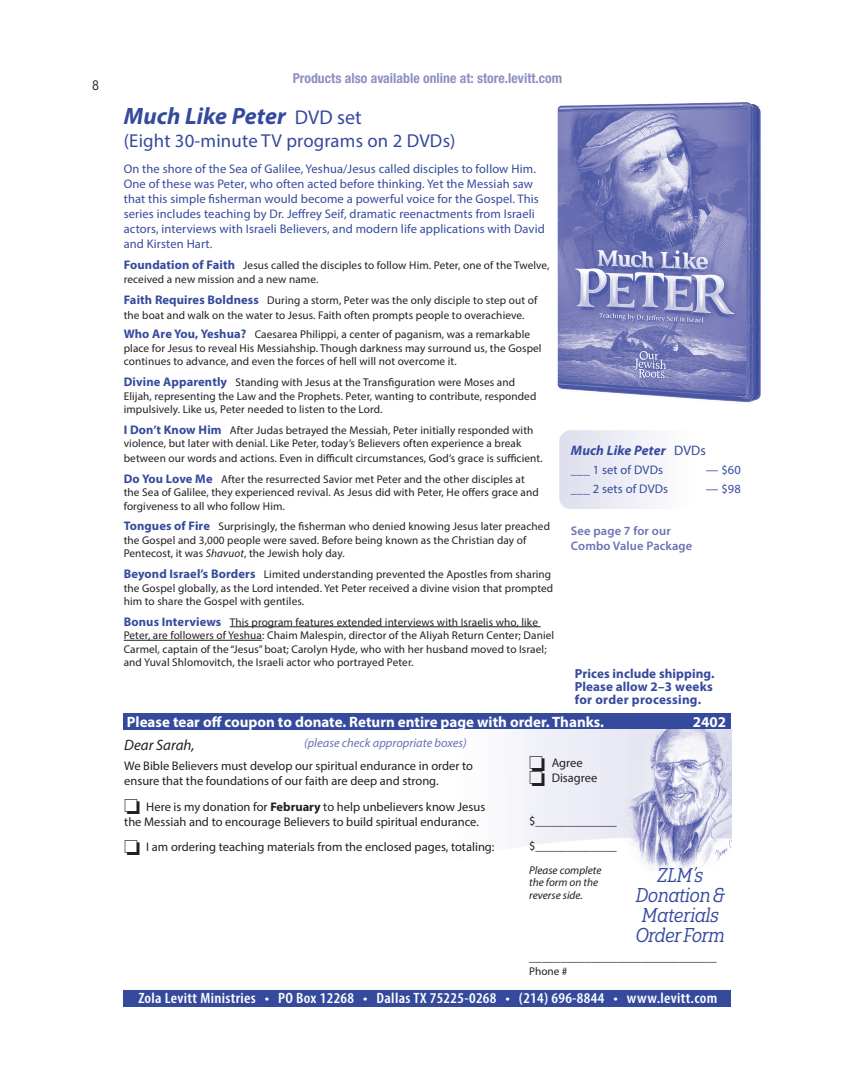
<style>
.page{position:relative;width:855px;height:1080px;background:#fff}
.page>*{position:absolute;margin:0;border:0;box-sizing:border-box;transform-origin:0 0}
.t1{font:italic 700 23.75px "Myriad Pro";letter-spacing:.005em;color:#354a9c}
.t2{font:20px/20px "Yorkten Slab Con Reg It";letter-spacing:-.02em;color:#354a9c;text-align:center}
.t3{font:18.75px "Myriad Pro";letter-spacing:.01em;color:#354a9c}
.t4{font:600 condensed 15px "Myriad Pro";letter-spacing:.02em;color:#fff;scale:1.08 1}
.t5{font:700 15px "Myriad Pro";color:#fff}
.t6{font:italic 15px "Myriad Pro";color:#231f20}
.t7{font:700 condensed 13.75px "Helvetica Neue LT Std";color:#8e8fc4}
.t8{font:italic 700 13.75px "Myriad Pro";letter-spacing:.01em;color:#354a9c}
.t9{font:13.75px "Yorkten Slab Con Reg";color:#231f20}
.t10{font:700 13.12px/13.1px "Myriad Pro";letter-spacing:.005em;color:#354a9c}
.t11{font:12.5px/15px "Myriad Pro";letter-spacing:.01em;color:#354a9c}
.t12{font:12.5px/15px "Myriad Pro";color:#231f20}
.t13{font:600 12.5px/15px "Myriad Pro";letter-spacing:.01em;color:#6c71b3}
.t14{font:italic 12.5px "Myriad Pro";color:#6c71b3}
.t15{font:11.25px/13.5px "Myriad Pro";letter-spacing:.01em;color:#231f20}
.t16{font:italic 11.25px/12.5px "Myriad Pro";color:#231f20}
.s1{font-weight:400;font-style:normal;font-size:20px}
.s2{font-weight:700;font-size:12.5px;color:#354a9c}
.s3{font-style:italic}
.s4{font-weight:400;font-style:normal}
.s5{font-weight:700}
</style>
<div class="page">
<div style="left:124px;top:990px;width:607px;height:17px;background:#354a9c"></div>
<div style="left:124px;top:713px;width:607px;height:17px;background:#354a9c"></div>
<img style="left:411px;top:729px;width:320px;height:143px">
<svg style="left:559px;top:430px;width:93px;height:79px"></svg>
<hr style="left:230px;top:626px;width:311px;height:1px;background:#231f20">
<hr style="left:124px;top:640px;width:138px;height:1px;background:#231f20">
<img style="left:557px;top:102px;width:204px;height:301px">
<p class="t9" style="left:92px;top:77px;width:8px">8</p>
<p class="t7" style="left:293px;top:70px;width:271px">Products also available online at: store.levitt.com</p>
<h1 class="t1" style="left:124px;top:101px;width:240px">Much Like Peter <span class="s1">DVD set</span></h1>
<h3 class="t3" style="left:124px;top:129px;width:333px">(Eight 30-minute TV programs on 2 DVDs)</h3>
<p class="t11" style="left:124px;top:161px;width:423px">On the shore of the Sea of Galilee, Yeshua/Jesus called disciples to follow Him.<br>One of these was Peter, who often acted before thinking. Yet the Messiah saw that this simple fisherman would become a powerful voice for the Gospel. This series includes teaching by Dr. Jeffrey Seif, dramatic reenactments from Israeli actors, interviews with Israeli Believers, and modern life applications with David and Kirsten Hart.</p>
<p class="t15" style="left:124px;top:257px;width:427px;line-height:15px"><span class="s2">Foundation of Faith</span> Jesus called the disciples to follow Him. Peter, one of the Twelve, received a new mission and a new name.</p>
<p class="t15" style="left:124px;top:293px;width:415px;line-height:15px"><span class="s2">Faith Requires Boldness</span> During a storm, Peter was the only disciple to step out of the boat and walk on the water to Jesus. Faith often prompts people to overachieve.</p>
<p class="t15" style="left:124px;top:328px;width:419px"><span class="s2">Who Are You, Yeshua?</span> Caesarea Philippi, a center of paganism, was a remarkable place for Jesus to reveal His Messiahship. Though darkness may surround us, the Gospel continues to advance, and even the forces of hell will not overcome it.</p>
<p class="t15" style="left:124px;top:375px;width:414px"><span class="s2">Divine Apparently</span> Standing with Jesus at the Transfiguration were Moses and<br>Elijah, representing the Law and the Prophets. Peter, wanting to contribute, responded impulsively. Like us, Peter needed to listen to the Lord.</p>
<p class="t15" style="left:124px;top:423px;width:411px"><span class="s2">I Don’t Know Him</span> After Judas betrayed the Messiah, Peter initially responded with violence, but later with denial. Like Peter, today’s Believers often experience a break</p>
<p class="t15" style="left:124px;top:448px;width:420px;line-height:20.6px">between our words and actions. Even in difficult circumstances, God’s grace is sufficient.<br><span class="s2">Do You Love Me</span> After the resurrected Savior met Peter and the other disciples at</p>
<p class="t15" style="left:124px;top:486px;width:417px">the Sea of Galilee, they experienced revival. As Jesus did with Peter, He offers grace and forgiveness to all who follow Him.</p>
<p class="t15" style="left:124px;top:520px;width:428px"><span class="s2">Tongues of Fire</span> Surprisingly, the fisherman who denied knowing Jesus later preached the Gospel and 3,000 people were saved. Before being known as the Christian day of<br>Pentecost, it was <span class="s3">Shavuot</span>, the Jewish holy day.</p>
<p class="t15" style="left:124px;top:567px;width:431px"><span class="s2">Beyond Israel’s Borders</span> Limited understanding prevented the Apostles from sharing the Gospel globally, as the Lord intended. Yet Peter received a divine vision that prompted him to share the Gospel with gentiles.</p>
<p class="t15" style="left:124px;top:615px;width:432px"><span class="s2">Bonus Interviews</span> This program features extended interviews with Israelis who, like Peter, are followers of Yeshua: Chaim Malespin, director of the Aliyah Return Center; Daniel Carmel, captain of the “Jesus” boat; Carolyn Hyde, who with her husband moved to Israel; and Yuval Shlomovitch, the Israeli actor who portrayed Peter.</p>
<p class="t8" style="left:571px;top:441px;width:136px">Much Like Peter <span class="s4">DVDs</span></p>
<p class="t11" style="left:571px;top:462px;width:94px">___ 1 set of DVDs</p>
<p class="t11" style="left:706px;top:462px;width:36px">— $60</p>
<p class="t11" style="left:571px;top:482px;width:99px">___ 2 sets of DVDs</p>
<p class="t11" style="left:706px;top:482px;width:36px">— $98</p>
<p class="t13" style="left:571px;top:523px;width:123px">See page 7 for our<br>Combo Value Package</p>
<p class="t10" style="left:575px;top:666px;width:141px">Prices include shipping.<br>Please allow 2–3 weeks for order processing.</p>
<h3 class="t5" style="left:127px;top:712px;width:479px">Please tear off coupon to donate. Return entire page with order. Thanks.</h3>
<h3 class="t6" style="left:124px;top:735px;width:72px">Dear Sarah,</h3>
<p class="t14" style="left:304px;top:735px;width:164px">(please check appropriate boxes)</p>
<p class="t12" style="left:124px;top:758px;width:350px">We Bible Believers must develop our spiritual endurance in order to ensure that the foundations of our faith are deep and strong.</p>
<p class="t12" style="left:124px;top:799px;width:363px">□ Here is my donation for <span class="s5">February</span> to help unbelievers know Jesus the Messiah and to encourage Believers to build spiritual endurance.</p>
<p class="t12" style="left:124px;top:839px;width:372px">□ I am ordering teaching materials from the enclosed pages, totaling:</p>
<p class="t12" style="left:529px;top:755px;width:55px">□ Agree</p>
<p class="t12" style="left:529px;top:770px;width:70px">□ Disagree</p>
<p class="t12" style="left:529px;top:808px;width:89px;line-height:24.9px">$_____________ $_____________</p>
<p class="t16" style="left:529px;top:863px;width:74px">Please complete the form on the reverse side.</p>
<h3 class="t5" style="left:693px;top:712px;width:35px">2402</h3>
<h2 class="t2" style="left:635px;top:865px;width:91px">ZLM’s<br>Donation &amp;<br>Materials<br>Order Form</h2>
<p class="t12" style="left:529px;top:949px;width:189px">______________________________</p>
<p class="t15" style="left:529px;top:964px;width:40px">Phone #</p>
<h3 class="t4" style="left:138px;top:989px;width:538px">Zola Levitt Ministries • PO Box 12268 • Dallas TX 75225-0268 • (214) 696-8844 • www.levitt.com</h3>
</div>
